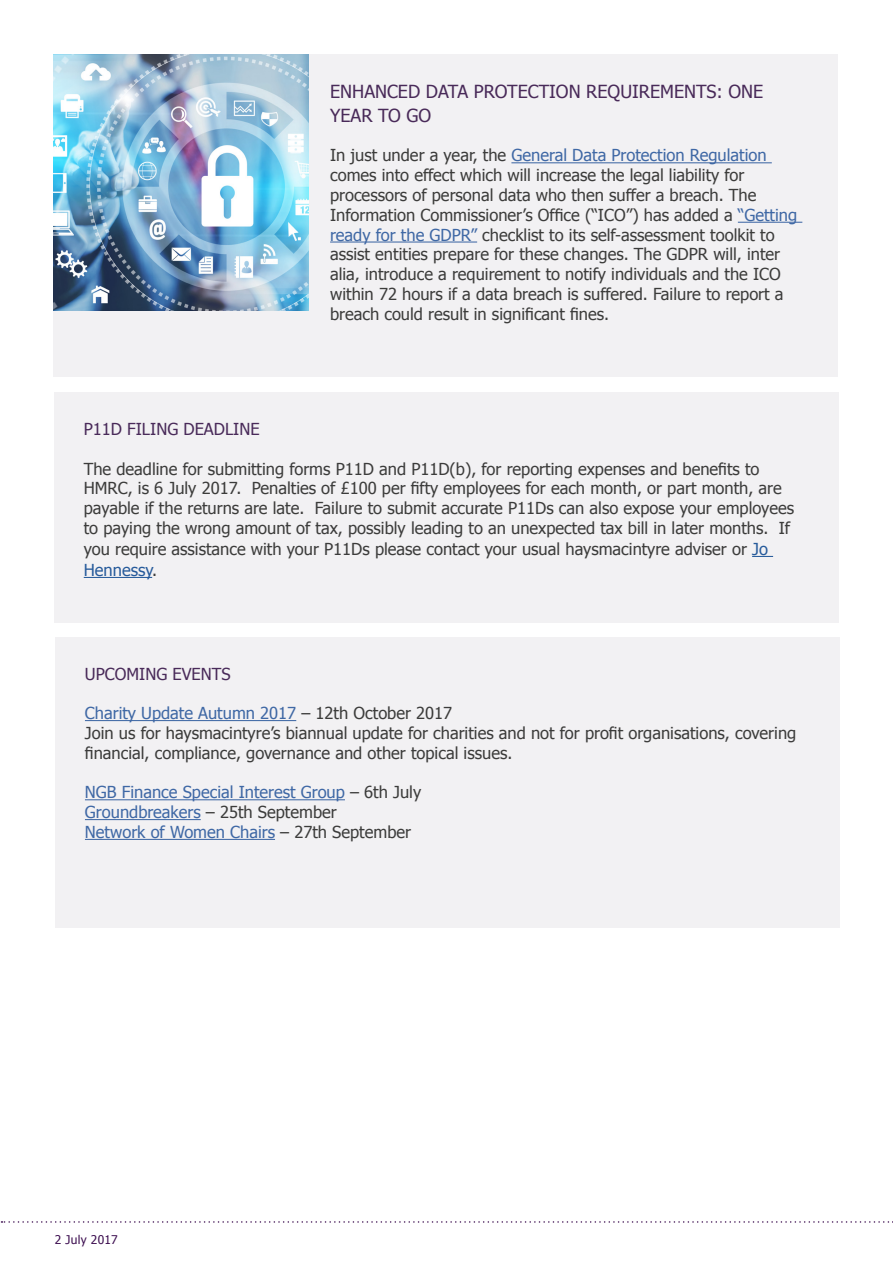
<style>
.page{position:relative;width:893px;height:1263px;background:#fff}
.page>*{position:absolute;margin:0;border:0;box-sizing:border-box;transform-origin:0 0}
.t1{font:18px/24px "Tahoma";color:#492a59}
.t2{font:16.5px/19.8px "Tahoma";color:#3c3c3b}
.t3{font:16.5px/19.8px "Tahoma";color:#3f68a5}
.t4{font:16.5px "Tahoma";color:#492a59}
.t5{font:12px "Tahoma";letter-spacing:.02em;color:#3e1051}
.s1{color:#3f68a5}
.s2{color:#275b9b}
.s3{color:#3c3c3b}
</style>
<div class="page">
<svg style="left:1px;top:1221px;width:892px;height:2px"></svg>
<div style="left:55px;top:637px;width:784px;height:291px;background:#f2f1f3"></div>
<hr style="left:85px;top:720px;width:211px;height:1px;background:#3f68a5">
<hr style="left:85px;top:799px;width:260px;height:1px;background:#3f68a5">
<hr style="left:85px;top:819px;width:116px;height:1px;background:#3f68a5">
<hr style="left:85px;top:839px;width:190px;height:1px;background:#3f68a5">
<div style="left:54px;top:54px;width:784px;height:322px;background:#f2f1f3"></div>
<hr style="left:511px;top:162px;width:261px;height:1px;background:#3f68a5">
<hr style="left:738px;top:222px;width:64px;height:1px;background:#3f68a5">
<hr style="left:330px;top:241px;width:147px;height:2px;background:#3f68a5">
<img style="left:54px;top:54px;width:255px;height:257px">
<div style="left:54px;top:393px;width:785px;height:230px;background:#f2f1f3"></div>
<svg style="left:752px;top:556px;width:21px;height:1px"></svg>
<hr style="left:84px;top:577px;width:68px;height:1px;background:#275b9b">
<p class="t1" style="left:330px;top:78px;width:435px">ENHANCED DATA PROTECTION REQUIREMENTS: ONE<br>YEAR TO GO</p>
<p class="t2" style="left:330px;top:145px;width:469px">In just under a year, the <span class="s1">General Data Protection Regulation </span>comes into effect which will increase the legal liability for processors of personal data who then suffer a breach. The Information Commissioner’s Office (“ICO”) has added a <span class="s1">“Getting ready for the GDPR”</span> checklist to its self-assessment toolkit to assist entities prepare for these changes. The GDPR will, inter alia, introduce a requirement to notify individuals and the ICO within 72 hours if a data breach is suffered. Failure to report a breach could result in significant fines.</p>
<p class="t4" style="left:84px;top:418px;width:177px">P11D FILING DEADLINE</p>
<p class="t2" style="left:84px;top:458px;width:712px;line-height:20.2px">The deadline for submitting forms P11D and P11D(b), for reporting expenses and benefits to HMRC, is 6 July 2017. Penalties of £100 per fifty employees for each month, or part month, are payable if the returns are late. Failure to submit accurate P11Ds can also expose your employees to paying the wrong amount of tax, possibly leading to an unexpected tax bill in later months. If you require assistance with your P11Ds please contact your usual haysmacintyre adviser or <span class="s2">Jo Hennessy</span>.</p>
<p class="t4" style="left:85px;top:662px;width:147px">UPCOMING EVENTS</p>
<p class="t2" style="left:85px;top:702px;width:713px"><span class="s1">Charity Update Autumn 2017</span> – 12th October 2017<br>Join us for haysmacintyre’s biannual update for charities and not for profit organisations, covering financial, compliance, governance and other topical issues.</p>
<p class="t3" style="left:85px;top:782px;width:338px">NGB Finance Special Interest Group <span class="s3">– 6th July<br></span>Groundbreakers <span class="s3">– 25th September<br></span>Network of Women Chairs <span class="s3">– 27th September</span></p>
<p class="t5" style="left:55px;top:1232px;width:65px">2 July 2017</p>
</div>
